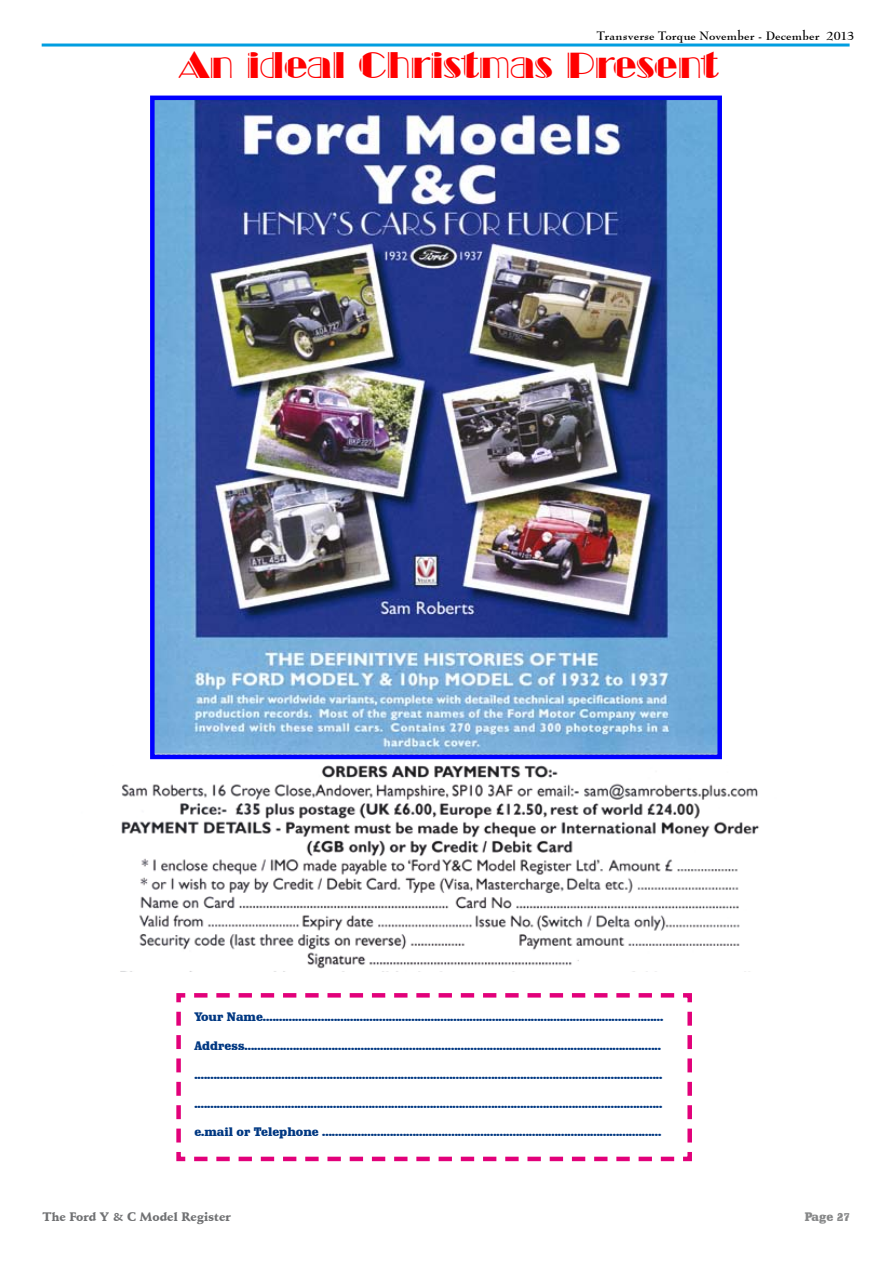
<style>
.page{position:relative;width:893px;height:1263px;background:#fff}
.page>*{position:absolute;margin:0;border:0;box-sizing:border-box;transform-origin:0 0}
.t1{font:36px "Broadway Engraved BT";letter-spacing:-.005em;color:#f00}
.t2{font:900 12px "Schadow BT";color:#003882}
.t3{font:700 12px "Bernhard Modern BT";letter-spacing:.015em;color:#000}
.t4{font:900 12px "Schneidler BT";color:#707173}
.t5{font:900 12px "Schadow BT";color:#878889}
</style>
<div class="page">
<hr style="left:42px;top:44px;width:808px;height:3px;background:#009ee0">
<img style="left:155px;top:101px;width:562px;height:653px">
<div style="left:150px;top:96px;width:572px;height:663px;border:4px solid #00f"></div>
<img style="left:121px;top:765px;width:639px;height:204px">
<svg style="left:176px;top:993px;width:516px;height:169px"></svg>
<p class="t3" style="left:597px;top:28px;width:259px">Transverse Torque November - December 2013</p>
<h1 class="t1" style="left:180px;top:44px;width:539px">An ideal Christmas Present</h1>
<p class="t2" style="left:194px;top:1009px;width:470px">Your Name............................................................................................................................</p>
<p class="t2" style="left:194px;top:1038px;width:468px">Address.................................................................................................................................</p>
<p class="t2" style="left:194px;top:1067px;width:470px">.................................................................................................................................................</p>
<p class="t2" style="left:194px;top:1096px;width:470px">.................................................................................................................................................</p>
<p class="t2" style="left:194px;top:1124px;width:468px">e.mail or Telephone .........................................................................................................</p>
<p class="t4" style="left:43px;top:1209px;width:190px">The Ford Y &amp; C Model Register</p>
<p class="t5" style="left:805px;top:1209px;width:45px">Page 27</p>
</div>
